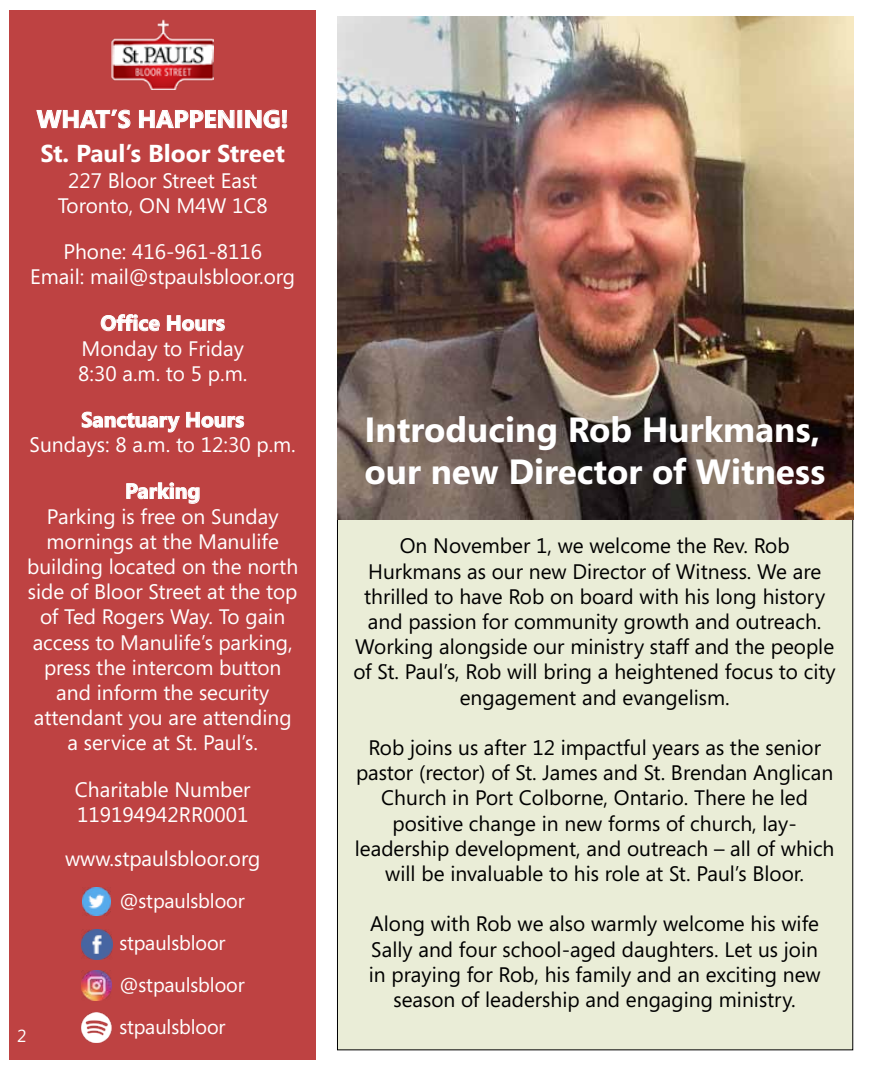
<style>
.page{position:relative;width:882px;height:1071px;background:#fff}
.page>*{position:absolute;margin:0;border:0;box-sizing:border-box;transform-origin:0 0}
.t1{font:700 35px/42px "Segoe";color:#fff}
.t2{font:700 24.5px/34.8px "Segoe";color:#fff}
.t3{font:21px/25.2px "Segoe";color:#000;text-align:center}
.t4{font:21px/25.2px "Segoe";color:#fff;text-align:center}
.t5{font:700 21px "Segoe";color:#fff}
.t6{font:20.12px/42px "Segoe";letter-spacing:-.005em;color:#fff}
.t7{font:17.5px "Segoe";color:#fff}
</style>
<div class="page">
<div style="left:9px;top:10px;width:307px;height:1050px;background:#be4242"></div>
<svg style="left:36px;top:109px;width:95px;height:20px"></svg>
<svg style="left:139px;top:110px;width:96px;height:19px"></svg>
<div style="left:237px;top:110px;width:5px;height:18px;border:1px solid #fff"></div>
<svg style="left:245px;top:109px;width:43px;height:20px"></svg>
<svg style="left:100px;top:314px;width:60px;height:18px"></svg>
<svg style="left:166px;top:315px;width:59px;height:17px"></svg>
<svg style="left:81px;top:411px;width:164px;height:22px"></svg>
<svg style="left:126px;top:482px;width:74px;height:22px"></svg>
<img style="left:112px;top:19px;width:102px;height:70px">
<img style="left:81px;top:970px;width:31px;height:30px">
<img style="left:82px;top:929px;width:31px;height:31px">
<div style="left:337px;top:462px;width:516px;height:588px;background:#eaedd7"></div>
<img style="left:82px;top:887px;width:29px;height:28px">
<img style="left:81px;top:1012px;width:31px;height:30px">
<img style="left:337px;top:17px;width:516px;height:502px">
<p class="t2" style="left:37px;top:101px;width:253px">WHAT’S HAPPENING!<br>St. Paul’s Bloor Street</p>
<p class="t4" style="left:58px;top:167px;width:211px">227 Bloor Street East<br>Toronto, ON M4W 1C8</p>
<p class="t4" style="left:30px;top:239px;width:266px">Phone: 416-961-8116<br>Email: mail@stpaulsbloor.org</p>
<p class="t5" style="left:100px;top:308px;width:126px">Office Hours</p>
<p class="t4" style="left:78px;top:335px;width:171px;text-align:left">Monday to Friday<br>8:30 a.m. to 5 p.m.</p>
<p class="t5" style="left:81px;top:405px;width:165px">Sanctuary Hours</p>
<p class="t4" style="left:30px;top:432px;width:268px">Sundays: 8 a.m. to 12:30 p.m.</p>
<p class="t5" style="left:125px;top:476px;width:77px">Parking</p>
<p class="t4" style="left:27px;top:503px;width:273px">Parking is free on Sunday mornings at the Manulife building located on the north side of Bloor Street at the top of Ted Rogers Way. To gain access to Manulife’s parking, press the intercom button and inform the security attendant you are attending a service at St. Paul’s.</p>
<p class="t4" style="left:75px;top:776px;width:177px;text-align:left">Charitable Number<br>119194942RR0001</p>
<p class="t4" style="left:65px;top:846px;width:197px">www.stpaulsbloor.org</p>
<p class="t6" style="left:119px;top:880px;width:127px">@stpaulsbloor stpaulsbloor</p>
<p class="t7" style="left:17px;top:1024px;width:11px">2</p>
<p class="t6" style="left:119px;top:964px;width:127px">@stpaulsbloor</p>
<p class="t6" style="left:119px;top:1005px;width:108px">stpaulsbloor</p>
<h1 class="t1" style="left:365px;top:407px;width:463px">Introducing Rob Hurkmans, our new Director of Witness</h1>
<p class="t3" style="left:354px;top:533px;width:484px">On November 1, we welcome the Rev. Rob Hurkmans as our new Director of Witness. We are thrilled to have Rob on board with his long history and passion for community growth and outreach.<br>Working alongside our ministry staff and the people of St. Paul’s, Rob will bring a heightened focus to city engagement and evangelism.</p>
<p class="t3" style="left:355px;top:734px;width:481px">Rob joins us after 12 impactful years as the senior pastor (rector) of St. James and St. Brendan Anglican Church in Port Colborne, Ontario. There he led positive change in new forms of church, lay&shy;leadership development, and outreach – all of which will be invaluable to his role at St. Paul’s Bloor.</p>
<p class="t3" style="left:369px;top:911px;width:454px">Along with Rob we also warmly welcome his wife Sally and four school-aged daughters. Let us join in praying for Rob, his family and an exciting new season of leadership and engaging ministry.</p>
</div>
